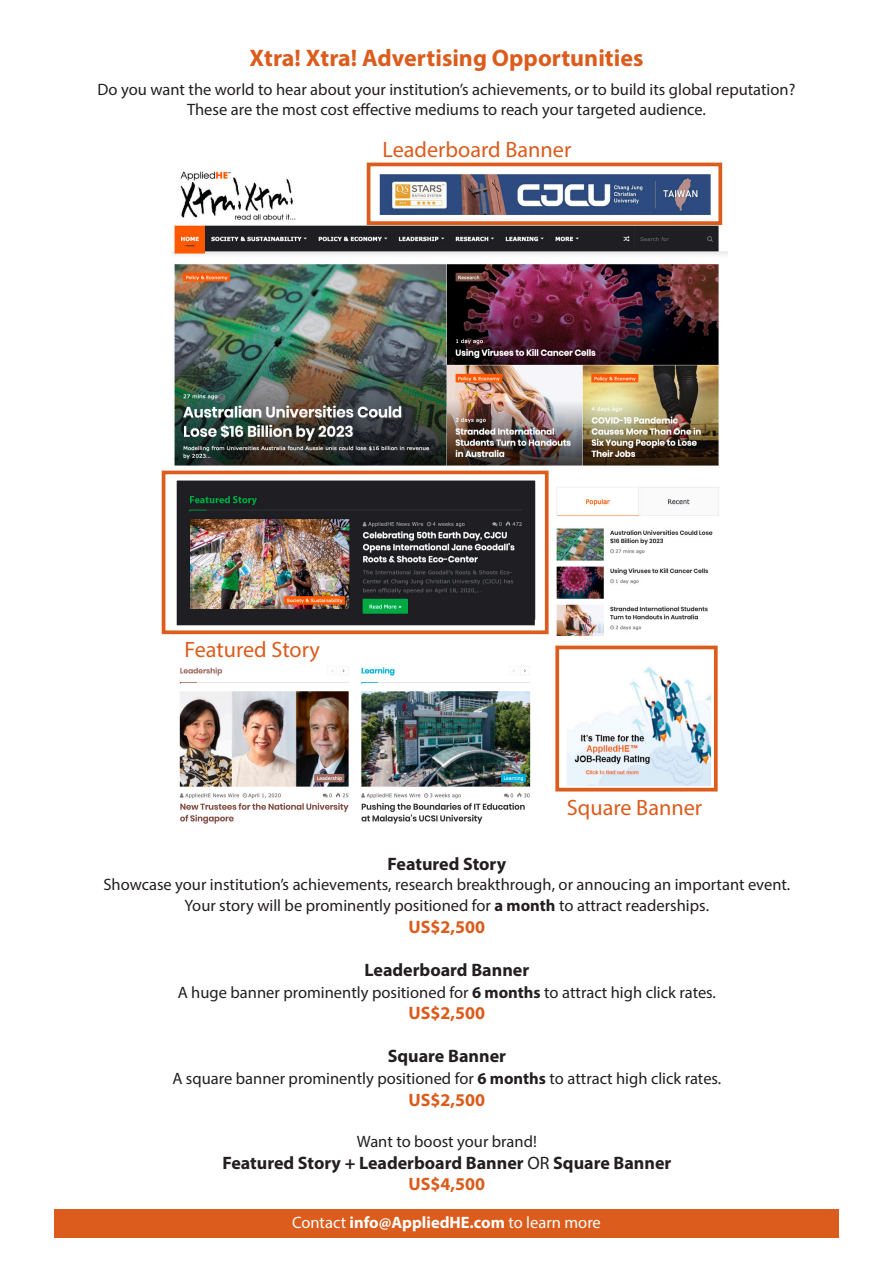
<style>
.page{position:relative;width:893px;height:1263px;background:#fff}
.page>*{position:absolute;margin:0;border:0;box-sizing:border-box;transform-origin:0 0}
.t1{font:700 24px "Myriad Pro";color:#db5c1c}
.t2{font:22.2px "Myriad Pro";color:#db5c1c}
.t3{font:700 18px "Myriad Pro";color:#231f20}
.t4{font:700 18px "Myriad Pro";color:#db5c1c}
.t5{font:16.5px/21.6px "Myriad Pro";color:#231f20;text-align:center}
.t6{font:16.5px "Myriad Pro";color:#fff}
.s1{font-weight:700}
.s2{font-weight:400}
</style>
<div class="page">
<div style="left:54px;top:1209px;width:785px;height:28px;background:#db5c1c"></div>
<img style="left:179px;top:666px;width:352px;height:158px">
<img style="left:172px;top:167px;width:555px;height:468px">
<div style="left:162px;top:471px;width:387px;height:163px;border:4px solid #db5c1c"></div>
<img style="left:372px;top:168px;width:345px;height:51px">
<img style="left:567px;top:666px;width:145px;height:120px">
<div style="left:555px;top:646px;width:163px;height:145px;border:4px solid #db5c1c"></div>
<div style="left:367px;top:163px;width:355px;height:62px;border:4px solid #db5c1c"></div>
<p class="t1" style="left:250px;top:42px;width:395px">Xtra! Xtra! Advertising Opportunities</p>
<p class="t5" style="left:98px;top:78px;width:699px">Do you want the world to hear about your institution’s achievements, or to build its global reputation?</p>
<p class="t5" style="left:187px;top:98px;width:520px">These are the most cost effective mediums to reach your targeted audience.</p>
<p class="t2" style="left:383px;top:135px;width:190px">Leaderboard Banner</p>
<p class="t2" style="left:185px;top:636px;width:137px">Featured Story</p>
<p class="t2" style="left:567px;top:794px;width:137px">Square Banner</p>
<p class="t3" style="left:388px;top:852px;width:120px">Featured Story</p>
<p class="t5" style="left:103px;top:873px;width:688px">Showcase your institution’s achievements, research breakthrough, or annoucing an important event.<br>Your story will be prominently positioned for <span class="s1">a month</span> to attract readerships.</p>
<p class="t4" style="left:409px;top:915px;width:78px">US$2,500</p>
<p class="t3" style="left:364px;top:958px;width:166px">Leaderboard Banner</p>
<p class="t5" style="left:178px;top:981px;width:540px">A huge banner prominently positioned for <span class="s1">6 months</span> to attract high click rates.</p>
<p class="t4" style="left:409px;top:1001px;width:78px">US$2,500</p>
<p class="t3" style="left:388px;top:1044px;width:120px">Square Banner</p>
<p class="t5" style="left:172px;top:1067px;width:550px">A square banner prominently positioned for <span class="s1">6 months</span> to attract high click rates.</p>
<p class="t4" style="left:409px;top:1088px;width:78px">US$2,500</p>
<p class="t5" style="left:357px;top:1130px;width:181px">Want to boost your brand!</p>
<p class="t3" style="left:222px;top:1151px;width:450px">Featured Story + Leaderboard Banner <span class="s2">OR</span> Square Banner</p>
<p class="t4" style="left:409px;top:1172px;width:78px">US$4,500</p>
<p class="t6" style="left:292px;top:1212px;width:310px">Contact <span class="s1">info@AppliedHE.com</span> to learn more</p>
</div>
